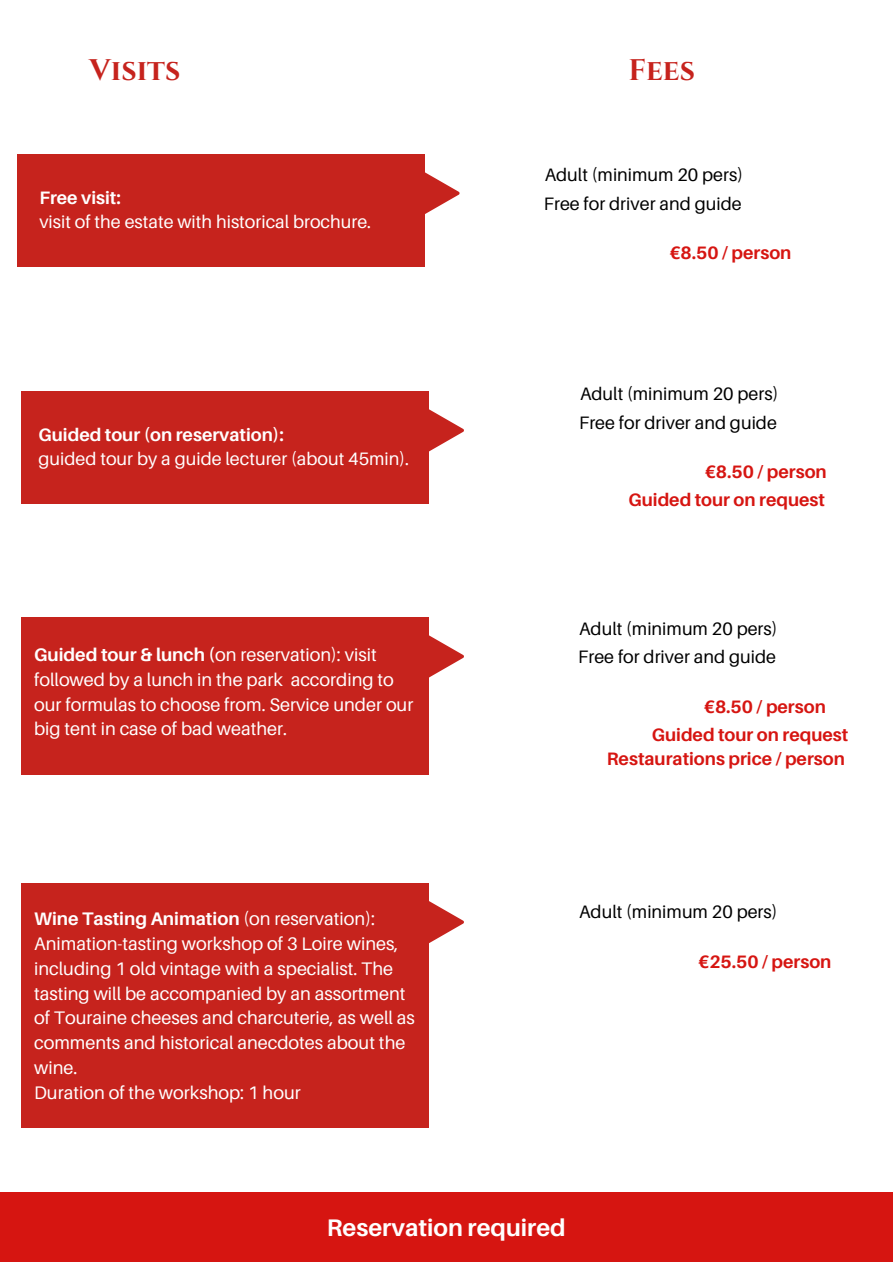
<style>
.page{position:relative;width:893px;height:1264px;background:#fff}
.page>*{position:absolute;margin:0;border:0;box-sizing:border-box;transform-origin:0 0}
.t1{font:700 29.7px "Cinzel";color:#c6231d}
.t2{font:700 24px "Aileron";color:#fff}
.t3{font:18.15px/24.8px "Aileron";color:#fff}
.t4{font:18px "Aileron";color:#000}
.t5{font:700 18px/24.8px "Aileron";color:#d61511;text-align:right}
.t6{font:18px "Aileron";color:#fff}
.t7{font:700 18px "Aileron";color:#fff}
.s1{font-weight:700}
</style>
<div class="page">
<div style="left:17px;top:154px;width:407px;height:113px;background:#c6231d"></div>
<svg style="left:424px;top:155px;width:35px;height:77px"></svg>
<div style="left:22px;top:391px;width:407px;height:113px;background:#c6231d"></div>
<svg style="left:429px;top:409px;width:35px;height:43px"></svg>
<div style="left:22px;top:617px;width:407px;height:158px;background:#c6231d"></div>
<svg style="left:429px;top:635px;width:35px;height:43px"></svg>
<div style="left:22px;top:883px;width:407px;height:244px;background:#c6231d"></div>
<svg style="left:429px;top:901px;width:35px;height:42px"></svg>
<div style="left:0;top:1192px;width:892px;height:70px;background:#d61511"></div>
<h1 class="t1" style="left:89px;top:51px;width:92px">Visits</h1>
<h1 class="t1" style="left:628px;top:51px;width:68px">Fees</h1>
<p class="t7" style="left:39px;top:186px;width:83px">Free visit:</p>
<p class="t6" style="left:39px;top:211px;width:333px">visit of the estate with historical brochure.</p>
<p class="t7" style="left:39px;top:423px;width:247px">Guided tour (on reservation):</p>
<p class="t6" style="left:39px;top:448px;width:372px">guided tour by a guide lecturer (about 45min).</p>
<p class="t3" style="left:34px;top:642px;width:381px"><span class="s1">Guided tour &amp; lunch (</span>on reservation): visit followed by a lunch in the park according to our formulas to choose from. Service under our big tent in case of bad weather.</p>
<p class="t3" style="left:34px;top:906px;width:382px"><span class="s1">Wine Tasting Animation</span> (on reservation):<br>Animation-tasting workshop of 3 Loire wines, including 1 old vintage with a specialist. The tasting will be accompanied by an assortment of Touraine cheeses and charcuterie, as well as comments and historical anecdotes about the wine.<br>Duration of the workshop: 1 hour</p>
<p class="t4" style="left:544px;top:164px;width:200px">Adult (minimum 20 pers)</p>
<p class="t4" style="left:544px;top:192px;width:199px">Free for driver and guide</p>
<p class="t5" style="left:669px;top:240px;width:124px">€8.50 / person</p>
<p class="t4" style="left:580px;top:383px;width:200px">Adult (minimum 20 pers)</p>
<p class="t4" style="left:579px;top:411px;width:199px">Free for driver and guide</p>
<p class="t5" style="left:704px;top:459px;width:124px">€8.50 / person</p>
<p class="t5" style="left:628px;top:487px;width:198px">Guided tour on request</p>
<p class="t4" style="left:579px;top:617px;width:200px">Adult (minimum 20 pers)</p>
<p class="t4" style="left:578px;top:645px;width:199px">Free for driver and guide</p>
<p class="t5" style="left:703px;top:693px;width:124px">€8.50 / person</p>
<p class="t5" style="left:607px;top:721px;width:243px">Guided tour on request<br>Restaurations price / person</p>
<p class="t4" style="left:579px;top:900px;width:200px">Adult (minimum 20 pers)</p>
<p class="t5" style="left:698px;top:948px;width:135px">€25.50 / person</p>
<h2 class="t2" style="left:327px;top:1212px;width:240px">Reservation required</h2>
</div>
